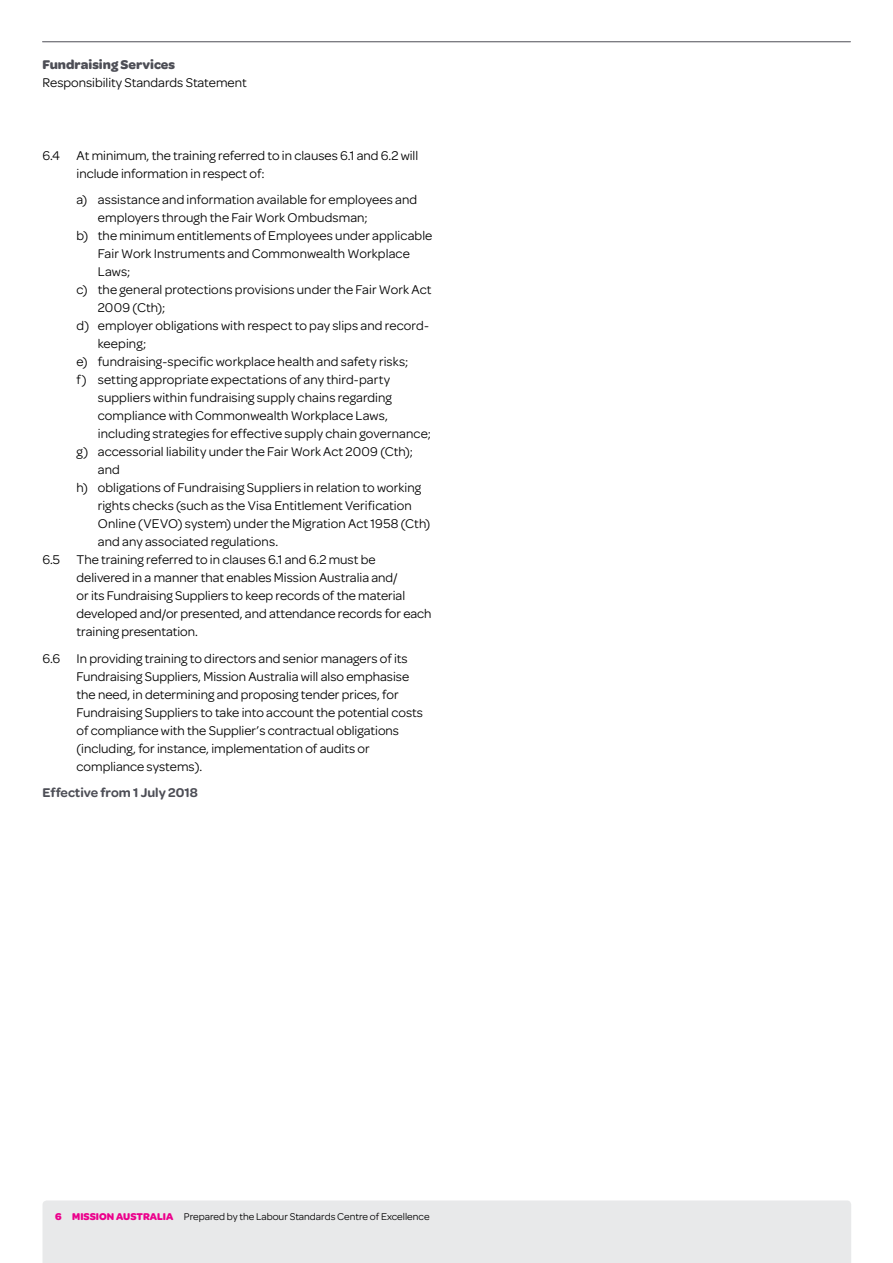
<style>
.page{position:relative;width:893px;height:1263px;background:#fff}
.page>*{position:absolute;margin:0;border:0;box-sizing:border-box;transform-origin:0 0}
.t1{font:13.5px/18px "Omnes";color:#000}
.t2{font:600 13.5px "Omnes";color:#4d4e56}
.t3{font:700 13.5px "Omnes";color:#4d4e56}
.t4{font:10.5px "Omnes";color:#000}
.s1{font-weight:700;color:#ec008c}
</style>
<div class="page">
<div style="left:43px;top:1200px;width:808px;height:63px;background:#e8e9ea"></div>
<hr style="left:43px;top:41px;width:807px;height:1px;background:#4d4e56">
<p class="t3" style="left:43px;top:57px;width:134px">Fundraising Services</p>
<p class="t1" style="left:43px;top:74px;width:206px">Responsibility Standards Statement</p>
<p class="t1" style="left:77px;top:146px;width:343px;text-indent:-34px">6.4 At minimum, the training referred to in clauses 6.1 and 6.2 will include information in respect of:</p>
<p class="t1" style="left:77px;top:191px;width:342px">a) assistance and information available for employees and</p>
<p class="t1" style="left:98px;top:209px;width:271px">employers through the Fair Work Ombudsman;</p>
<p class="t1" style="left:77px;top:227px;width:357px">b) the minimum entitlements of Employees under applicable</p>
<p class="t1" style="left:98px;top:245px;width:314px">Fair Work Instruments and Commonwealth Workplace</p>
<p class="t1" style="left:98px;top:263px;width:34px">Laws;</p>
<p class="t1" style="left:77px;top:281px;width:356px">c) the general protections provisions under the Fair Work Act</p>
<p class="t1" style="left:98px;top:299px;width:69px">2009 (Cth);</p>
<p class="t1" style="left:77px;top:317px;width:354px">d) employer obligations with respect to pay slips and record-</p>
<p class="t1" style="left:98px;top:335px;width:50px">keeping;</p>
<p class="t1" style="left:77px;top:353px;width:333px">e) fundraising-specific workplace health and safety risks;</p>
<p class="t1" style="left:77px;top:371px;width:315px">f) setting appropriate expectations of any third-party</p>
<p class="t1" style="left:98px;top:389px;width:296px">suppliers within fundraising supply chains regarding</p>
<p class="t1" style="left:98px;top:407px;width:291px">compliance with Commonwealth Workplace Laws,</p>
<p class="t1" style="left:98px;top:425px;width:335px">including strategies for effective supply chain governance;</p>
<p class="t1" style="left:77px;top:443px;width:338px">g) accessorial liability under the Fair Work Act 2009 (Cth);</p>
<p class="t1" style="left:98px;top:461px;width:24px">and</p>
<p class="t1" style="left:77px;top:479px;width:346px">h) obligations of Fundraising Suppliers in relation to working</p>
<p class="t1" style="left:98px;top:497px;width:316px">rights checks (such as the Visa Entitlement Verification</p>
<p class="t1" style="left:98px;top:515px;width:334px">Online (VEVO) system) under the Migration Act 1958 (Cth)</p>
<p class="t1" style="left:98px;top:533px;width:182px">and any associated regulations.</p>
<p class="t1" style="left:43px;top:551px;width:334px">6.5 The training referred to in clauses 6.1 and 6.2 must be</p>
<p class="t1" style="left:77px;top:569px;width:323px">delivered in a manner that enables Mission Australia and/</p>
<p class="t1" style="left:77px;top:587px;width:330px">or its Fundraising Suppliers to keep records of the material</p>
<p class="t1" style="left:77px;top:605px;width:357px">developed and/or presented, and attendance records for each</p>
<p class="t1" style="left:77px;top:623px;width:123px">training presentation.</p>
<p class="t1" style="left:77px;top:649px;width:348px;text-indent:-34px">6.6 In providing training to directors and senior managers of its Fundraising Suppliers, Mission Australia will also emphasise the need, in determining and proposing tender prices, for Fundraising Suppliers to take into account the potential costs of compliance with the Supplier’s contractual obligations (including, for instance, implementation of audits or compliance systems).</p>
<p class="t2" style="left:43px;top:785px;width:157px">Effective from 1 July 2018</p>
<p class="t4" style="left:55px;top:1211px;width:376px"><span class="s1">6 MISSION AUSTRALIA</span> Prepared by the Labour Standards Centre of Excellence</p>
</div>
